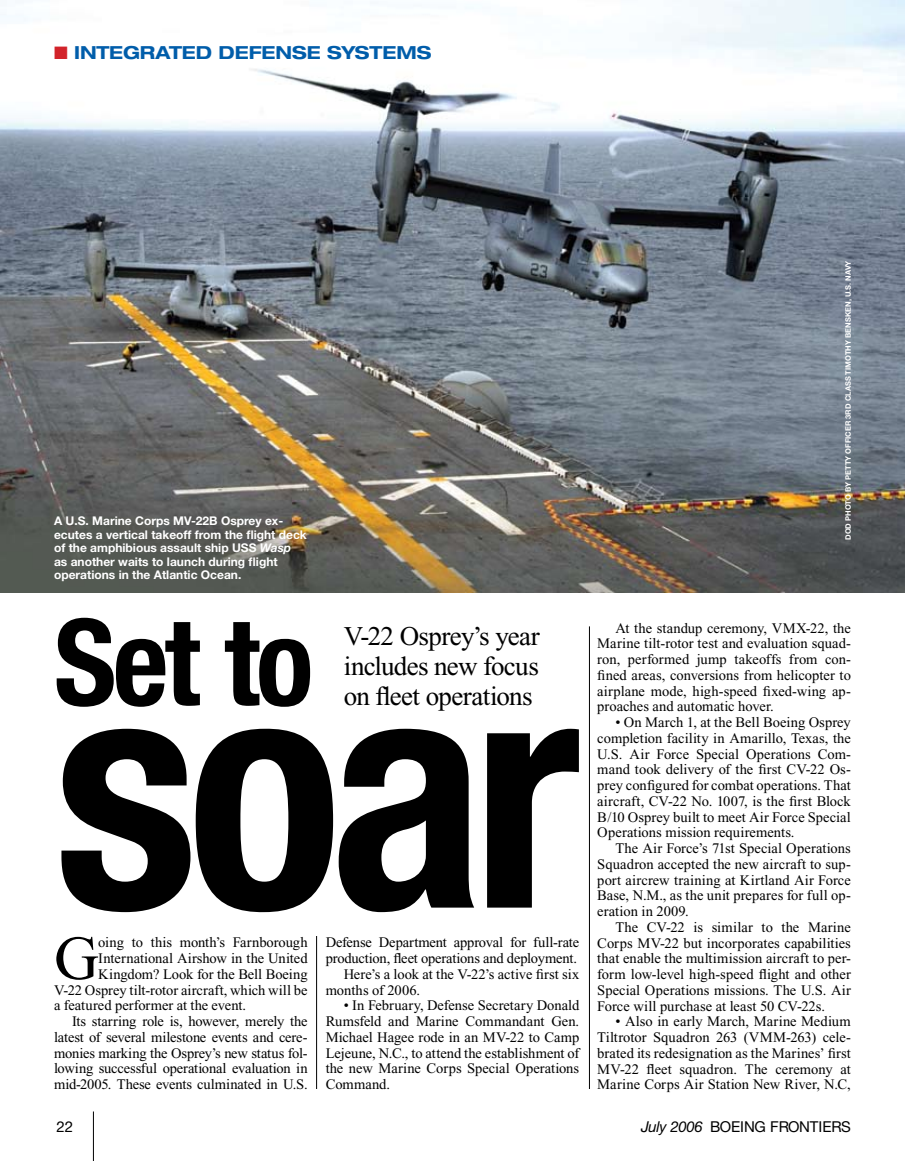
<style>
.page{position:relative;width:905px;height:1161px;background:#fff}
.page>*{position:absolute;margin:0;border:0;box-sizing:border-box;transform-origin:0 0}
.t1{font:700 condensed 324px "Helvetica Neue";color:#000}
.t2{font:700 condensed 120px "Helvetica Neue";color:#000}
.t3{font:62.1px "Times New Roman";color:#000}
.t4{font:27px/30px "Times New Roman";letter-spacing:-.025em;color:#000;text-align:justify}
.t5{font:700 expanded 18px "Helvetica Neue";letter-spacing:-.01em;color:#005daa}
.t6{font:15px "Helvetica Neue";color:#000}
.t7{font:14.55px/15.8px "Times New Roman";letter-spacing:-.005em;color:#000;text-align:justify}
.t8{font:700 12px/13.5px "Helvetica Neue";color:#fff}
.t9{font:700 7.5px "Helvetica Neue";color:#fff}
.s1{color:#d2232a}
.s2{font-style:italic}
</style>
<div class="page">
<hr style="left:93px;top:1112px;width:1px;height:49px;background:#000">
<img style="left:0;top:0;width:904px;height:592px">
<hr style="left:589px;top:626px;width:1px;height:463px;background:#000">
<hr style="left:316px;top:936px;width:1px;height:153px;background:#000">
<p class="t5" style="left:54px;top:41px;width:379px"><span class="s1">■</span> INTEGRATED DEFENSE SYSTEMS</p>
<p class="t8" style="left:54px;top:514px;width:254px">A U.S. Marine Corps MV-22B Osprey ex&shy;ecutes a vertical takeoff from the flight deck of the amphibious assault ship USS <span class="s2">Wasp </span>as another waits to launch during flight operations in the Atlantic Ocean.</p>
<h2 class="t2" style="left:54px;top:590px;width:261px">Set to</h2>
<h1 class="t1" style="left:54px;top:596px;width:527px">soar</h1>
<h3 class="t4" style="left:344px;top:621px;width:198px">V-22 Osprey’s year includes new focus on fleet operations</h3>
<h3 class="t3" style="left:54px;top:924px;width:46px">G</h3>
<p class="t7" style="left:98px;top:935px;width:211px">oing to this month’s Farnborough</p>
<p class="t7" style="left:98px;top:950px;width:211px">International Airshow in the United</p>
<p class="t7" style="left:98px;top:966px;width:211px">Kingdom? Look for the Bell Boeing</p>
<p class="t7" style="left:54px;top:982px;width:255px">V-22 Osprey tilt-rotor aircraft, which will be</p>
<p class="t7" style="left:54px;top:998px;width:194px">a featured performer at the event.</p>
<p class="t7" style="left:72px;top:1013px;width:237px">Its starring role is, however, merely the</p>
<p class="t7" style="left:54px;top:1029px;width:255px">latest of several milestone events and cere-</p>
<p class="t7" style="left:54px;top:1045px;width:255px">monies marking the Osprey’s new status fol-</p>
<p class="t7" style="left:54px;top:1061px;width:255px">lowing successful operational evaluation in</p>
<p class="t7" style="left:54px;top:1076px;width:255px">mid-2005. These events culminated in U.S.</p>
<p class="t7" style="left:326px;top:935px;width:255px">Defense Department approval for full-rate</p>
<p class="t7" style="left:326px;top:950px;width:253px">production, fleet operations and deployment.</p>
<p class="t7" style="left:344px;top:966px;width:237px">Here’s a look at the V-22’s active first six</p>
<p class="t7" style="left:326px;top:982px;width:96px">months of 2006.</p>
<p class="t7" style="left:326px;top:998px;width:255px;text-indent:18px">• In February, Defense Secretary Donald Rumsfeld and Marine Commandant Gen.<br>Michael Hagee rode in an MV-22 to Camp Lejeune, N.C., to attend the establishment of the new Marine Corps Special Operations Command.</p>
<p class="t9" style="left:843px;top:540px;width:281px;rotate:-90deg">DOD photo by Petty Officer 3rd Class Timothy Bensken, U.S. Navy</p>
<p class="t7" style="left:597px;top:620px;width:255px;text-indent:18px">At the standup ceremony, VMX-22, the Marine tilt-rotor test and evaluation squad&shy;ron, performed jump takeoffs from con&shy;fined areas, conversions from helicopter to airplane mode, high-speed fixed-wing ap&shy;proaches and automatic hover.</p>
<p class="t7" style="left:597px;top:715px;width:255px;text-indent:18px">• On March 1, at the Bell Boeing Osprey completion facility in Amarillo, Texas, the U.S. Air Force Special Operations Com&shy;mand took delivery of the first CV-22 Os&shy;prey configured for combat operations. That aircraft, CV-22 No. 1007, is the first Block B/10 Osprey built to meet Air Force Special Operations mission requirements.</p>
<p class="t7" style="left:597px;top:841px;width:255px;text-indent:18px">The Air Force’s 71st Special Operations Squadron accepted the new aircraft to sup&shy;port aircrew training at Kirtland Air Force Base, N.M., as the unit prepares for full op&shy;eration in 2009.</p>
<p class="t7" style="left:597px;top:919px;width:255px;text-indent:18px">The CV-22 is similar to the Marine Corps MV-22 but incorporates capabilities that enable the multimission aircraft to per&shy;form low-level high-speed flight and other Special Operations missions. The U.S. Air Force will purchase at least 50 CV-22s.</p>
<p class="t7" style="left:597px;top:1014px;width:255px;text-indent:18px">• Also in early March, Marine Medium Tiltrotor Squadron 263 (VMM-263) cele&shy;brated its redesignation as the Marines’ first MV-22 fleet squadron. The ceremony at Marine Corps Air Station New River, N.C,</p>
<p class="t6" style="left:57px;top:1117px;width:9px">22</p>
<p class="t6" style="left:641px;top:1118px;width:211px"><span class="s2">July 2006</span> BOEING FRONTIERS</p>
</div>
